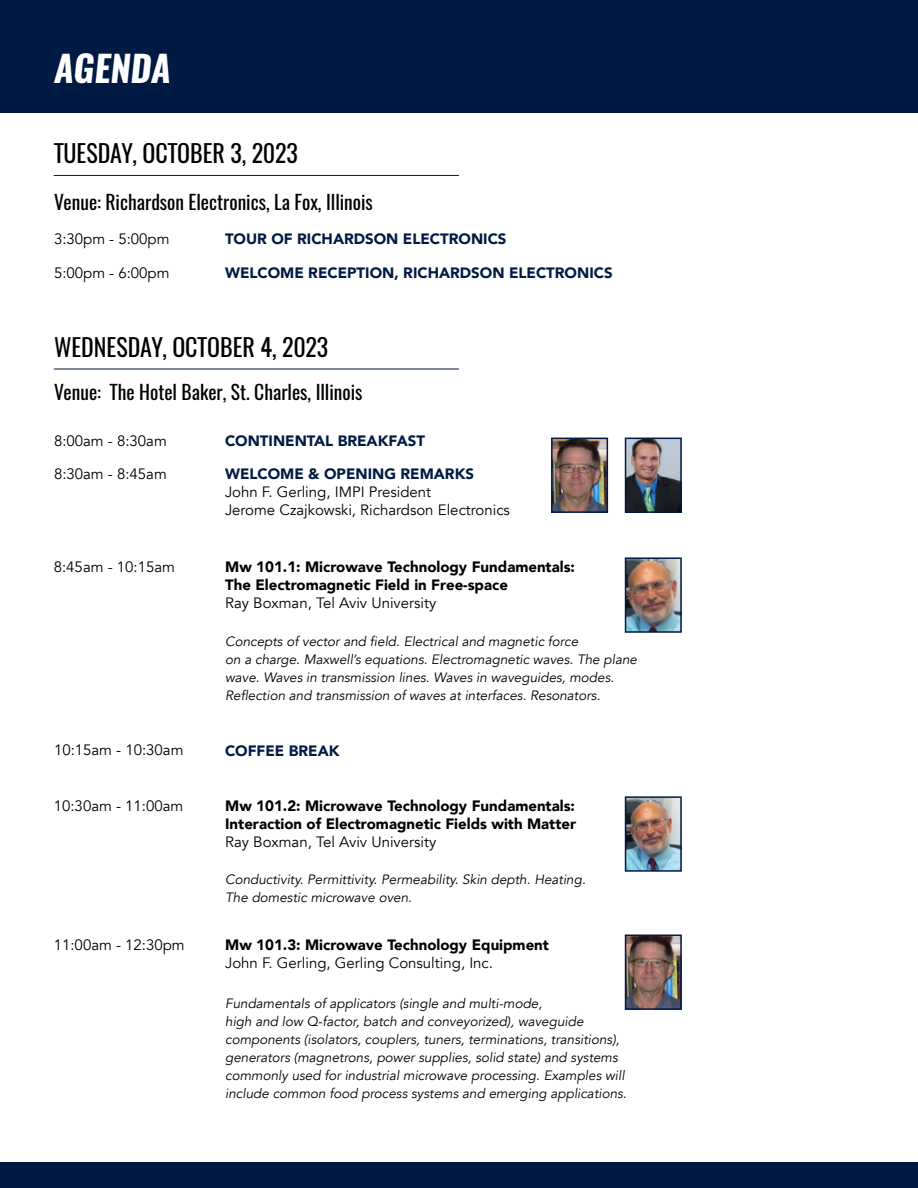
<style>
.page{position:relative;width:918px;height:1188px;background:#fff}
.page>*{position:absolute;margin:0;border:0;box-sizing:border-box;transform-origin:0 0}
.t1{font:italic 700 36px "Oswald";color:#fff}
.t2{font:24px "Oswald";color:#000}
.t3{font:19.5px "Oswald";color:#000}
.t4{font:15px/18px "Avenir";color:#000}
.t5{font:900 15px/18px "Avenir";color:#000}
.t6{font:900 15px "Avenir";color:#001a44}
.t7{font:italic 13.5px/18px "Avenir";color:#000}
</style>
<div class="page">
<div style="left:0;top:0;width:918px;height:112px;background:#001a44"></div>
<hr style="left:54px;top:175px;width:405px;height:1px;background:#001a44">
<hr style="left:54px;top:369px;width:405px;height:1px;background:#001a44">
<div style="left:0;top:1163px;width:918px;height:25px;background:#001a44"></div>
<img style="left:628px;top:560px;width:51px;height:70px">
<div style="left:625px;top:557px;width:57px;height:76px;border:2px solid #001a44"></div>
<img style="left:628px;top:441px;width:51px;height:69px">
<div style="left:625px;top:438px;width:57px;height:75px;border:2px solid #001a44"></div>
<img style="left:554px;top:441px;width:51px;height:69px">
<div style="left:551px;top:438px;width:57px;height:75px;border:2px solid #001a44"></div>
<img style="left:628px;top:799px;width:51px;height:70px">
<div style="left:625px;top:796px;width:57px;height:76px;border:2px solid #001a44"></div>
<img style="left:628px;top:937px;width:51px;height:70px">
<div style="left:625px;top:934px;width:57px;height:76px;border:2px solid #001a44"></div>
<h1 class="t1" style="left:54px;top:43px;width:118px">AGENDA</h1>
<h2 class="t2" style="left:54px;top:136px;width:245px">TUESDAY, OCTOBER 3, 2023</h2>
<h3 class="t3" style="left:54px;top:188px;width:320px">Venue: Richardson Electronics, La Fox, Illinois</h3>
<p class="t4" style="left:54px;top:231px;width:117px">3:30pm - 5:00pm</p>
<p class="t6" style="left:225px;top:226px;width:283px">TOUR OF RICHARDSON ELECTRONICS</p>
<p class="t4" style="left:54px;top:264px;width:117px">5:00pm - 6:00pm</p>
<p class="t6" style="left:225px;top:260px;width:389px">WELCOME RECEPTION, RICHARDSON ELECTRONICS</p>
<h2 class="t2" style="left:54px;top:331px;width:276px">WEDNESDAY, OCTOBER 4, 2023</h2>
<h3 class="t3" style="left:54px;top:378px;width:310px">Venue: The Hotel Baker, St. Charles, Illinois</h3>
<p class="t4" style="left:54px;top:432px;width:114px">8:00am - 8:30am</p>
<p class="t6" style="left:225px;top:428px;width:202px">CONTINENTAL BREAKFAST</p>
<p class="t4" style="left:54px;top:465px;width:114px">8:30am - 8:45am</p>
<p class="t6" style="left:225px;top:461px;width:251px">WELCOME &amp; OPENING REMARKS</p>
<p class="t4" style="left:225px;top:483px;width:287px">John F. Gerling, IMPI President<br>Jerome Czajkowski, Richardson Electronics</p>
<p class="t4" style="left:54px;top:559px;width:123px">8:45am - 10:15am</p>
<p class="t5" style="left:225px;top:558px;width:351px">Mw 101.1: Microwave Technology Fundamentals:<br>The Electromagnetic Field in Free-space</p>
<p class="t4" style="left:225px;top:595px;width:213px">Ray Boxman, Tel Aviv University</p>
<p class="t7" style="left:225px;top:633px;width:413px">Concepts of vector and field. Electrical and magnetic force<br>on a charge. Maxwell’s equations. Electromagnetic waves. The plane wave. Waves in transmission lines. Waves in waveguides, modes.<br>Reflection and transmission of waves at interfaces. Resonators.</p>
<p class="t4" style="left:54px;top:741px;width:131px">10:15am - 10:30am</p>
<p class="t6" style="left:225px;top:738px;width:116px">COFFEE BREAK</p>
<p class="t4" style="left:54px;top:797px;width:131px">10:30am - 11:00am</p>
<p class="t5" style="left:225px;top:797px;width:353px">Mw 101.2: Microwave Technology Fundamentals:<br>Interaction of Electromagnetic Fields with Matter</p>
<p class="t4" style="left:225px;top:833px;width:213px">Ray Boxman, Tel Aviv University</p>
<p class="t7" style="left:225px;top:870px;width:362px">Conductivity. Permittivity. Permeability. Skin depth. Heating.<br>The domestic microwave oven.</p>
<p class="t4" style="left:54px;top:936px;width:132px">11:00am - 12:30pm</p>
<p class="t5" style="left:225px;top:935px;width:325px">Mw 101.3: Microwave Technology Equipment</p>
<p class="t4" style="left:225px;top:954px;width:269px">John F. Gerling, Gerling Consulting, Inc.</p>
<p class="t7" style="left:225px;top:994px;width:403px">Fundamentals of applicators (single and multi-mode,<br>high and low Q-factor, batch and conveyorized), waveguide components (isolators, couplers, tuners, terminations, transitions), generators (magnetrons, power supplies, solid state) and systems commonly used for industrial microwave processing. Examples will include common food process systems and emerging applications.</p>
</div>
